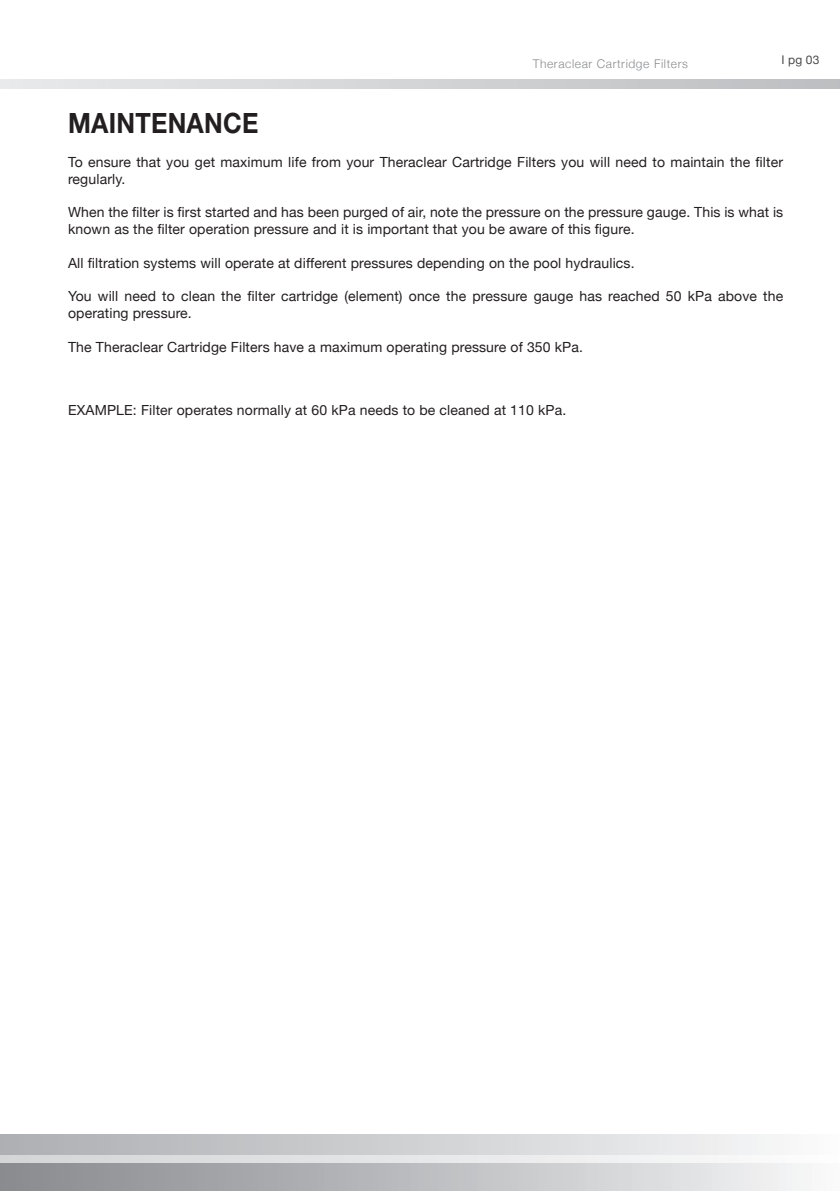
<style>
.page{position:relative;width:840px;height:1191px;background:#fff}
.page>*{position:absolute;margin:0;border:0;box-sizing:border-box;transform-origin:0 0}
.Paragraph_Style_1{font:700 28px "Helvetica Neue LT Std";letter-spacing:.01em;color:#231f20;scale:.9 1}
.Paragraph_Style_1-2{font:14px/16.8px "Helvetica Neue";letter-spacing:.01em;color:#231f20}
.Paragraph_Style_1-3{font:14px "Helvetica Neue LT Std";letter-spacing:.01em;color:#231f20}
.t1{font:300 12px "Helvetica Neue";letter-spacing:.05em;color:#8a8c8f}
.Paragraph_Style_1-4{font:12px "Helvetica Neue";color:#4b4c4d}
.s1{font-family:"Helvetica Neue LT Std"}
</style>
<div class="page">
<div style="left:0;top:1162px;width:839px;height:29px;background:linear-gradient(to right,#86878b,#f6f6f7)"></div>
<svg style="left:0;top:1154px;width:772px;height:8px"></svg>
<div style="left:0;top:1134px;width:839px;height:20px;background:linear-gradient(to right,#acadb1,#f9f9fa)"></div>
<svg style="left:0;top:79px;width:839px;height:10px;background:#d3d4d6"></svg>
<p class="t1" style="left:532px;top:57px;width:156px">Theraclear Cartridge Filters</p>
<p class="Paragraph_Style_1-4" style="left:781px;top:52px;width:39px"><span class="s1">I</span> pg 03</p>
<p class="Paragraph_Style_1" style="left:68px;top:106px;width:213px">MAINTENANCE</p>
<p class="Paragraph_Style_1-2" style="left:68px;top:153px;width:716px">To ensure that you get maximum life from your Theraclear Cartridge Filters you will need to maintain the filter regularly.</p>
<p class="Paragraph_Style_1-2" style="left:68px;top:204px;width:716px">When the filter is first started and has been purged of air, note the pressure on the pressure gauge. This is what is known as the filter operation pressure and it is important that you be aware of this figure.</p>
<p class="Paragraph_Style_1-2" style="left:68px;top:254px;width:567px">All filtration systems will operate at different pressures depending on the pool hydraulics.</p>
<p class="Paragraph_Style_1-2" style="left:68px;top:288px;width:716px">You will need to clean the filter cartridge (element) once the pressure gauge has reached 50 kPa above the operating pressure.</p>
<p class="Paragraph_Style_1-2" style="left:68px;top:338px;width:516px">The Theraclear Cartridge Filters have a maximum operating pressure of 350 kPa.</p>
<p class="Paragraph_Style_1-3" style="left:68px;top:401px;width:499px">EXAMPLE: Filter operates normally at 60 kPa needs to be cleaned at 110 kPa.</p>
</div>
